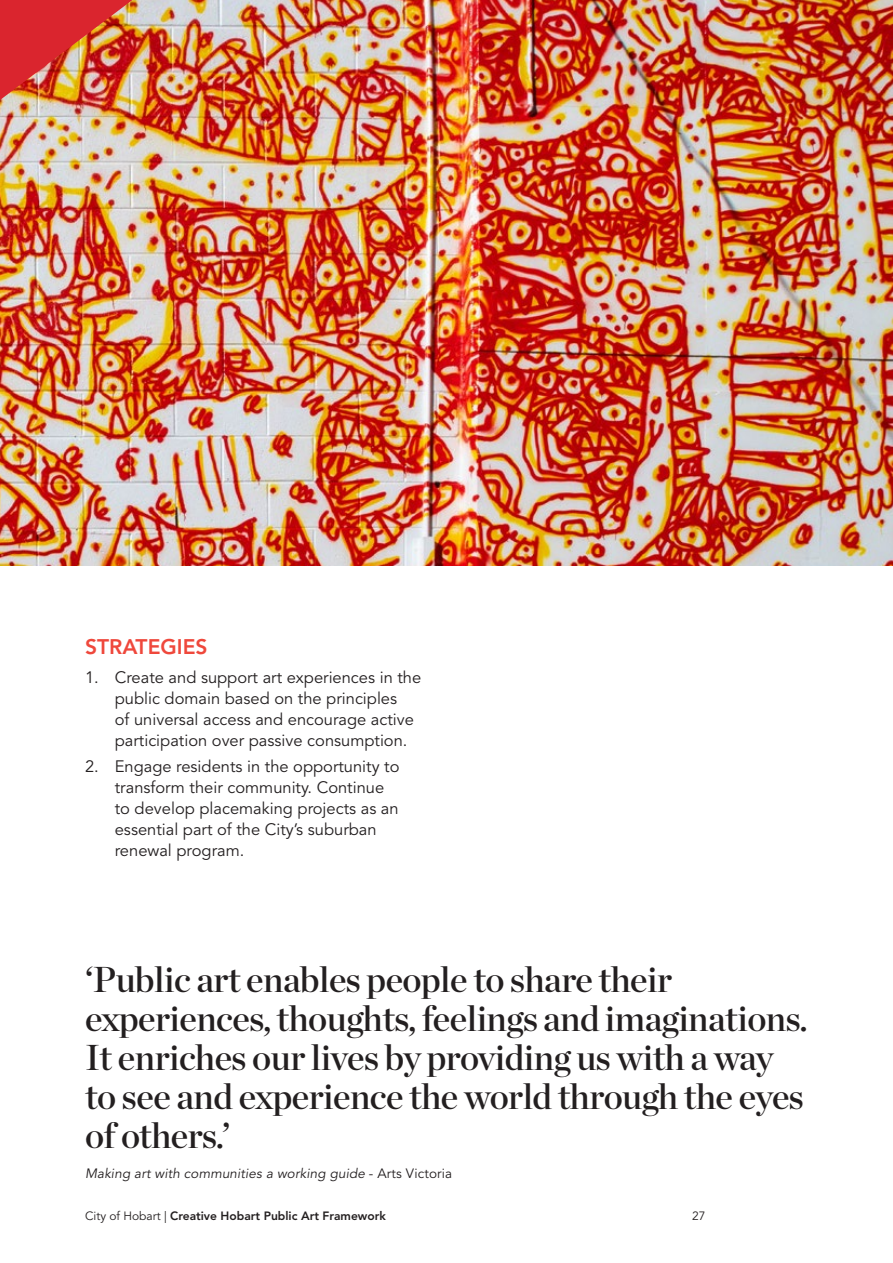
<style>
.page{position:relative;width:893px;height:1263px;background:#fff}
.page>*{position:absolute;margin:0;border:0;box-sizing:border-box;transform-origin:0 0}
.Highlighted_text{font:36px/39px "Chronicle Display Semi";letter-spacing:-.015em;color:#231f20}
.Text_Heading{font:800 21px "Avenir LT Std";color:#ef483c}
.BULLETS{font:16.5px/21px "Avenir LT Std";color:#231f20}
.Copy{font:italic 13.5px "Avenir LT Std";letter-spacing:.01em;color:#231f20}
.t1{font:800 12px "Avenir LT Std";color:#231f20}
.t2{font:12px "Avenir LT Std";color:#231f20}
.s1{font-style:normal}
.s2{font-weight:400}
</style>
<div class="page">
<img style="left:0;top:0;width:893px;height:566px">
<img style="left:0;top:0;width:132px;height:100px">
<p class="Text_Heading" style="left:85px;top:634px;width:124px">STRATEGIES</p>
<p class="BULLETS" style="left:115px;top:667px;width:308px;text-indent:-30px">1. Create and support art experiences in the public domain based on the principles<br>of universal access and encourage active participation over passive consumption.</p>
<p class="BULLETS" style="left:115px;top:756px;width:286px;text-indent:-30px">2. Engage residents in the opportunity to transform their community. Continue to develop placemaking projects as an essential part of the City’s suburban renewal program.</p>
<p class="Highlighted_text" style="left:85px;top:958px;width:724px">‘Public art enables people to share their experiences, thoughts, feelings and imaginations.<br>It enriches our lives by providing us with a way to see and experience the world through the eyes of others.’</p>
<p class="Copy" style="left:85px;top:1165px;width:369px">Making art with communities a working guide <span class="s1">- Arts Victoria</span></p>
<p class="t1" style="left:85px;top:1209px;width:302px"><span class="s2">City of Hobart |</span> Creative Hobart Public Art Framework</p>
<p class="t2" style="left:692px;top:1209px;width:15px">27</p>
</div>
